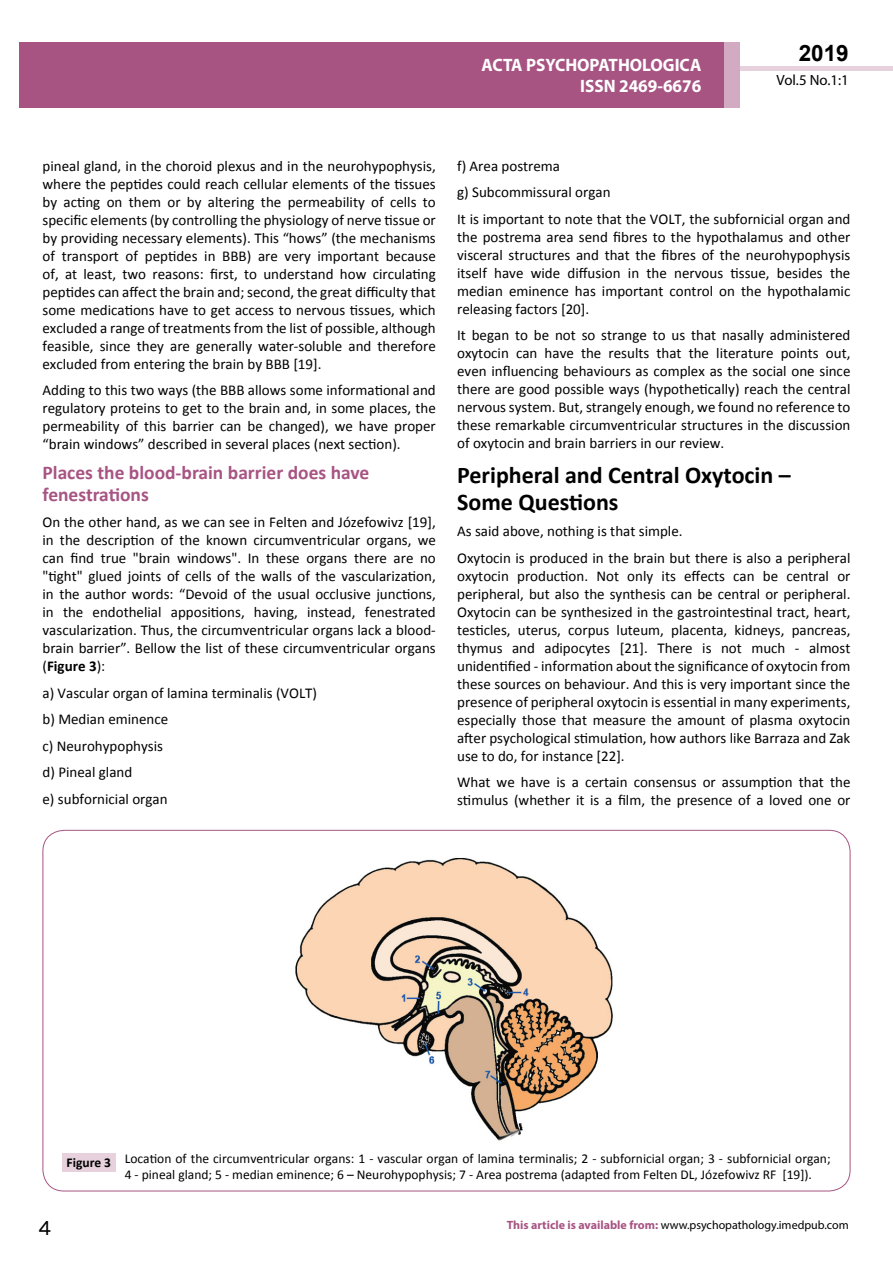
<style>
.page{position:relative;width:893px;height:1263px;background:#fff}
.page>*{position:absolute;margin:0;border:0;box-sizing:border-box;transform-origin:0 0}
.t1{font:25.5px "Tunga";color:#000}
.t2{font:700 24px/26.4px "Calibri";color:#000}
.t3{font:700 22.5px "Arial";color:#000}
.t4{font:700 19.5px/21.5px "Calibri";color:#a75483}
.t5{font:700 18px/21.6px "Myriad Pro";color:#fff;text-align:right;scale:.96 1}
.t6{font:15px/18px "Calibri";color:#000;text-align:justify}
.t7{font:14.85px "Myriad Pro";color:#000}
.t8{font:13.5px/16.2px "Calibri";color:#000}
.t9{font:700 13.5px "Calibri";color:#000}
.t10{font:12px "Myriad Pro";color:#000}
.s1{font-weight:700}
.s2{font-weight:700;color:#a75483}
</style>
<div class="page">
<div style="left:722px;top:66px;width:171px;height:5px;background:#e6d1dd"></div>
<div style="left:19px;top:42px;width:706px;height:66px;background:#a75483"></div>
<div style="left:725px;top:43px;width:15px;height:65px;background:#d2aac1"></div>
<img style="left:295px;top:857px;width:318px;height:284px">
<div style="left:62px;top:1153px;width:53px;height:19px;background:#e6d1dd"></div>
<p class="t5" style="left:482px;top:53px;width:230px">ACTA PSYCHOPATHOLOGICA<br>ISSN 2469-6676</p>
<h3 class="t3" style="left:799px;top:38px;width:52px">2019</h3>
<p class="t7" style="left:777px;top:71px;width:74px">Vol.5 No.1:1</p>
<p class="t6" style="left:43px;top:157px;width:395px">pineal gland, in the choroid plexus and in the neurohypophysis, where the peptides could reach cellular elements of the tissues by acting on them or by altering the permeability of cells to specific elements (by controlling the physiology of nerve tissue or by providing necessary elements). This “hows” (the mechanisms of transport of peptides in BBB) are very important because of, at least, two reasons: first, to understand how circulating peptides can affect the brain and; second, the great difficulty that some medications have to get access to nervous tissues, which excluded a range of treatments from the list of possible, although feasible, since they are generally water-soluble and therefore excluded from entering the brain by BBB [19].</p>
<p class="t6" style="left:43px;top:381px;width:395px">Adding to this two ways (the BBB allows some informational and regulatory proteins to get to the brain and, in some places, the permeability of this barrier can be changed), we have proper “brain windows” described in several places (next section).</p>
<h3 class="t4" style="left:43px;top:462px;width:328px">Places the blood-brain barrier does have fenestrations</h3>
<p class="t6" style="left:43px;top:513px;width:395px">On the other hand, as we can see in Felten and Józefowivz [19], in the description of the known circumventricular organs, we can find true "brain windows". In these organs there are no "tight" glued joints of cells of the walls of the vascularization, in the author words: “Devoid of the usual occlusive junctions, in the endothelial appositions, having, instead, fenestrated vascularization. Thus, the circumventricular organs lack a blood&shy;brain barrier”. Bellow the list of these circumventricular organs (<span class="s1">Figure 3</span>):</p>
<p class="t6" style="left:43px;top:679px;width:276px;line-height:26.5px;text-align:left">a) Vascular organ of lamina terminalis (VOLT) b) Median eminence<br>c) Neurohypophysis<br>d) Pineal gland<br>e) subfornicial organ</p>
<p class="t6" style="left:457px;top:153px;width:395px;line-height:26.5px;text-align:left">f) Area postrema<br>g) Subcommissural organ<br>It is important to note that the VOLT, the subfornicial organ and</p>
<p class="t6" style="left:457px;top:228px;width:395px">the postrema area send fibres to the hypothalamus and other visceral structures and that the fibres of the neurohypophysis itself have wide diffusion in the nervous tissue, besides the median eminence has important control on the hypothalamic releasing factors [20].</p>
<p class="t6" style="left:457px;top:326px;width:395px">It began to be not so strange to us that nasally administered oxytocin can have the results that the literature points out, even influencing behaviours as complex as the social one since there are good possible ways (hypothetically) reach the central nervous system. But, strangely enough, we found no reference to these remarkable circumventricular structures in the discussion of oxytocin and brain barriers in our review.</p>
<h2 class="t2" style="left:457px;top:462px;width:335px">Peripheral and Central Oxytocin –<br>Some Questions</h2>
<p class="t6" style="left:457px;top:518px;width:395px;line-height:26.5px">As said above, nothing is that simple.<br>Oxytocin is produced in the brain but there is also a peripheral</p>
<p class="t6" style="left:457px;top:567px;width:395px">oxytocin production. Not only its effects can be central or peripheral, but also the synthesis can be central or peripheral.<br>Oxytocin can be synthesized in the gastrointestinal tract, heart, testicles, uterus, corpus luteum, placenta, kidneys, pancreas, thymus and adipocytes [21]. There is not much - almost unidentified - information about the significance of oxytocin from these sources on behaviour. And this is very important since the presence of peripheral oxytocin is essential in many experiments, especially those that measure the amount of plasma oxytocin after psychological stimulation, how authors like Barraza and Zak use to do, for instance [22].</p>
<p class="t6" style="left:457px;top:773px;width:395px">What we have is a certain consensus or assumption that the stimulus (whether it is a film, the presence of a loved one or</p>
<p class="t9" style="left:67px;top:1154px;width:46px">Figure 3</p>
<p class="t8" style="left:125px;top:1151px;width:707px">Location of the circumventricular organs: 1 - vascular organ of lamina terminalis; 2 - subfornicial organ; 3 - subfornicial organ;<br>4 - pineal gland; 5 - median eminence; 6 – Neurohypophysis; 7 - Area postrema (adapted from Felten DL, Józefowivz RF [19]).</p>
<h1 class="t1" style="left:38px;top:1211px;width:15px">4</h1>
<p class="t10" style="left:507px;top:1218px;width:343px"><span class="s2">This article is available from:</span> www.psychopathology.imedpub.com</p>
</div>
